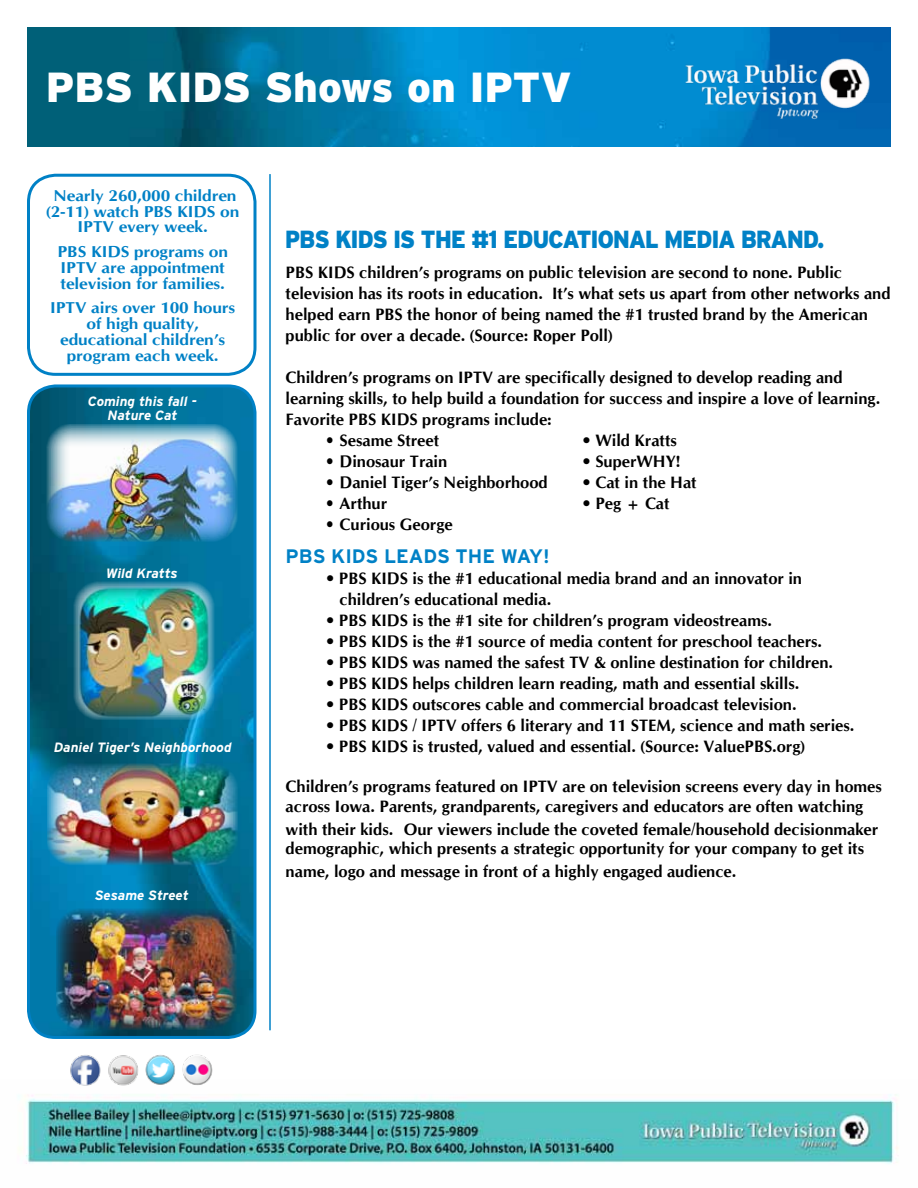
<style>
.page{position:relative;width:918px;height:1188px;background:#fff}
.page>*{position:absolute;margin:0;border:0;box-sizing:border-box;transform-origin:0 0}
.t1{font:900 42px "PBS Explorer";color:#fff}
.t2{font:24.75px "PBS Explorer L3 Show Title";color:#0081c6;scale:.91 1}
.t3{font:700 19.5px "PBS Explorer";color:#0081c6}
.t4{font:700 16.5px/21px "CG Omega";color:#000}
.t5{font:700 16.5px "CG Omega";color:#000;scale:.91 1}
.t6{font:700 15.75px/15.8px "CG Omega";letter-spacing:-.005em;color:#0081c6;text-align:center;scale:1.1 1}
.t7{font:italic 700 13.5px/13.5px "PBS Explorer";color:#fff;text-align:center}
.s1{font-style:italic}
</style>
<div class="page">
<img style="left:28px;top:388px;width:225px;height:649px">
<div style="left:27px;top:384px;width:230px;height:655px;border:3px solid #0081c6;border-radius:27px"></div>
<img style="left:18px;top:1094px;width:880px;height:70px">
<img style="left:74px;top:582px;width:141px;height:138px">
<img style="left:47px;top:424px;width:190px;height:118px">
<img style="left:47px;top:764px;width:190px;height:101px">
<img style="left:56px;top:909px;width:180px;height:120px">
<img style="left:27px;top:27px;width:864px;height:119px">
<hr style="left:269px;top:174px;width:2px;height:856px;background:#0081c6">
<div style="left:27px;top:174px;width:229px;height:202px;border:3px solid #0081c6;border-radius:27px"></div>
<img style="left:70px;top:1054px;width:143px;height:32px">
<img style="left:683px;top:57px;width:188px;height:62px">
<h1 class="t1" style="left:46px;top:63px;width:527px">PBS KIDS Shows on IPTV</h1>
<p class="t6" style="left:46px;top:188px;width:177px">Nearly 260,000 children (2-11) watch PBS KIDS on<br>IPTV every week.</p>
<p class="t6" style="left:57px;top:244px;width:156px;text-align:left">PBS KIDS programs on<br>IPTV are appointment television for families.</p>
<p class="t6" style="left:50px;top:300px;width:170px">IPTV airs over 100 hours of high quality, educational children’s program each week.</p>
<p class="t7" style="left:88px;top:394px;width:111px">Coming this fall -<br>Nature Cat</p>
<p class="t7" style="left:106px;top:566px;width:73px">Wild Kratts</p>
<p class="t7" style="left:54px;top:741px;width:179px">Daniel Tiger’s Neighborhood</p>
<p class="t7" style="left:95px;top:889px;width:95px">Sesame Street</p>
<h2 class="t2" style="left:286px;top:225px;width:593px">PBS KIDS IS THE #1 EDUCATIONAL MEDIA BRAND.</h2>
<p class="t4" style="left:286px;top:261px;width:606px">PBS KIDS children’s programs on public television are second to none. Public television has its roots in education. It’s what sets us apart from other networks and helped earn PBS the honor of being named the #1 trusted brand by the American public for over a decade. (Source: Roper Poll)</p>
<p class="t4" style="left:286px;top:366px;width:596px">Children’s programs on IPTV are specifically designed to develop reading and learning skills, to help build a foundation for success and inspire a love of learning.<br>Favorite PBS KIDS programs include:</p>
<p class="t5" style="left:326px;top:430px;width:126px">• Sesame Street</p>
<p class="t4" style="left:583px;top:429px;width:96px">• Wild Kratts</p>
<p class="t4" style="left:326px;top:450px;width:123px"><span class="s1">•</span> Dinosaur Train</p>
<p class="t4" style="left:583px;top:450px;width:99px">• SuperWHY!</p>
<p class="t4" style="left:326px;top:471px;width:223px"><span class="s1">•</span> Daniel Tiger’s Neighborhood</p>
<p class="t4" style="left:583px;top:471px;width:116px">• Cat in the Hat</p>
<p class="t4" style="left:326px;top:492px;width:62px"><span class="s1">•</span> Arthur</p>
<p class="t4" style="left:583px;top:492px;width:89px">• Peg + Cat</p>
<p class="t4" style="left:326px;top:513px;width:128px"><span class="s1">•</span> Curious George</p>
<p class="t3" style="left:286px;top:545px;width:265px">PBS KIDS LEADS THE WAY!</p>
<p class="t4" style="left:340px;top:567px;width:464px;text-indent:-13px">• PBS KIDS is the #1 educational media brand and an innovator in children’s educational media.</p>
<p class="t4" style="left:326px;top:609px;width:447px">• PBS KIDS is the #1 site for children’s program videostreams.</p>
<p class="t4" style="left:326px;top:630px;width:498px">• PBS KIDS is the #1 source of media content for preschool teachers.</p>
<p class="t4" style="left:326px;top:651px;width:508px">• PBS KIDS was named the safest TV &amp; online destination for children.</p>
<p class="t4" style="left:326px;top:672px;width:475px">• PBS KIDS helps children learn reading, math and essential skills.</p>
<p class="t4" style="left:326px;top:693px;width:472px">• PBS KIDS outscores cable and commercial broadcast television.</p>
<p class="t4" style="left:326px;top:714px;width:530px">• PBS KIDS / IPTV offers 6 literary and 11 STEM, science and math series.</p>
<p class="t4" style="left:326px;top:735px;width:480px">• PBS KIDS is trusted, valued and essential. (Source: ValuePBS.org)</p>
<p class="t4" style="left:286px;top:777px;width:598px;line-height:19.8px">Children’s programs featured on IPTV are on television screens every day in homes across Iowa. Parents, grandparents, caregivers and educators are often watching</p>
<p class="t4" style="left:286px;top:819px;width:594px;line-height:19.8px">with their kids. Our viewers include the coveted female/household decisionmaker demographic, which presents a strategic opportunity for your company to get its</p>
<p class="t4" style="left:286px;top:861px;width:452px">name, logo and message in front of a highly engaged audience.</p>
</div>
